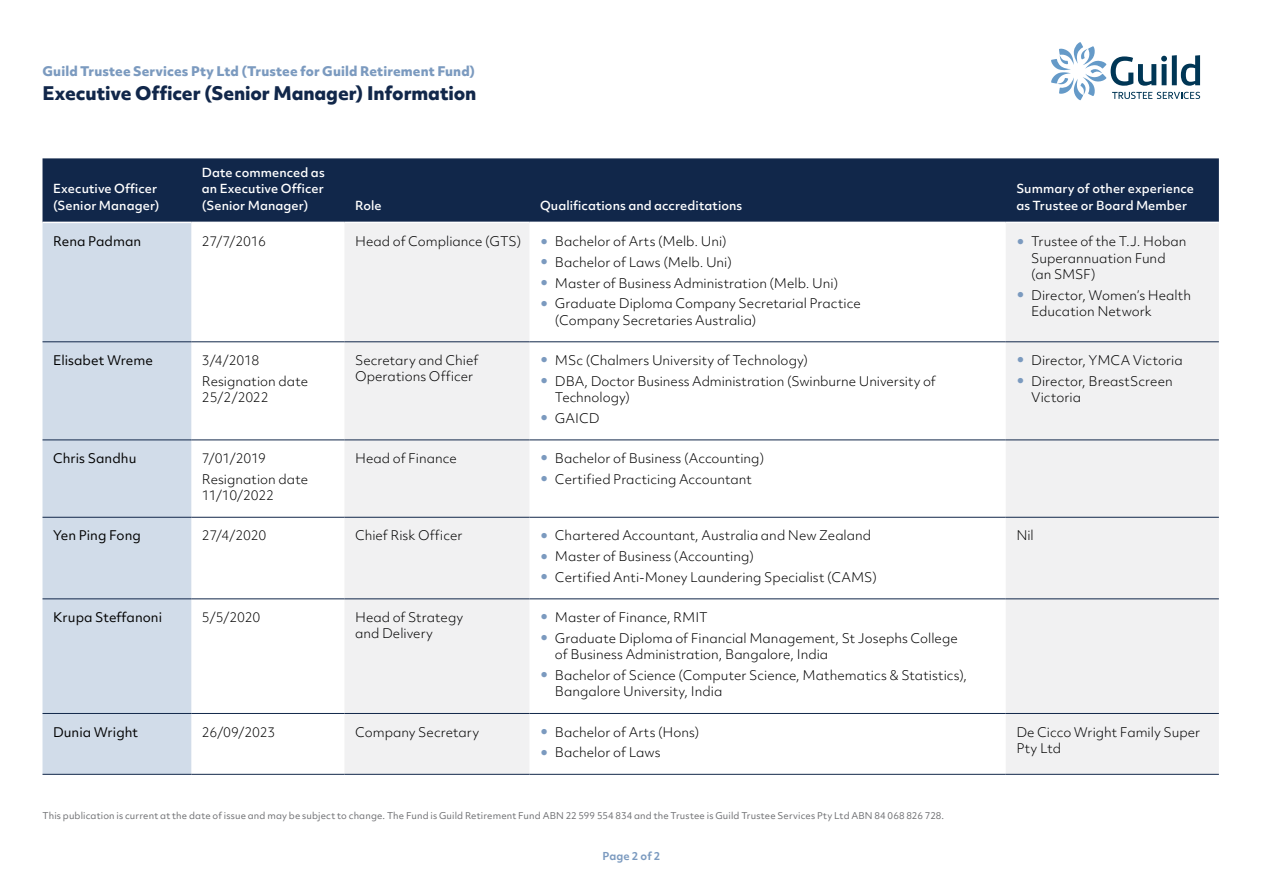
<style>
.page{position:relative;width:1263px;height:893px;background:#fff}
.page>*{position:absolute;margin:0;border:0;box-sizing:border-box;transform-origin:0 0}
.t1{font:800 18px "Objektiv Mk 2";letter-spacing:-.005em;color:#11274a}
.t2{font:300 12.75px/16.5px "Objektiv Mk 2";color:#000}
.t3{font:12.75px "Objektiv Mk 2";color:#000}
.t4{font:800 12.75px "Objektiv Mk 2";letter-spacing:.01em;color:#7b9abf}
.t5{font:500 12px/16.5px "Objektiv Mk 2";letter-spacing:.005em;color:#fff}
.t6{font:700 10.5px "Objektiv Mk 2";letter-spacing:.01em;color:#7b9abf}
.t7{font:9px "Objektiv Mk 2";letter-spacing:.015em;color:#6d6e71}
.s1{font-size:24px;color:#7b9abf}
</style>
<div class="page">
<div style="left:43px;top:158px;width:1176px;height:64px;background:#11274a"></div>
<div style="left:43px;top:223px;width:148px;height:551px;background:#d1dce9"></div>
<svg style="left:344px;top:223px;width:875px;height:551px"></svg>
<hr style="left:43px;top:342px;width:148px;height:1px;background:#11274a">
<hr style="left:191px;top:342px;width:153px;height:1px;background:#11274a">
<hr style="left:344px;top:342px;width:185px;height:1px;background:#11274a">
<hr style="left:529px;top:342px;width:477px;height:1px;background:#11274a">
<hr style="left:1006px;top:342px;width:213px;height:1px;background:#11274a">
<hr style="left:43px;top:440px;width:148px;height:1px;background:#11274a">
<hr style="left:191px;top:440px;width:153px;height:1px;background:#11274a">
<hr style="left:344px;top:440px;width:185px;height:1px;background:#11274a">
<hr style="left:529px;top:440px;width:477px;height:1px;background:#11274a">
<hr style="left:1006px;top:440px;width:213px;height:1px;background:#11274a">
<hr style="left:43px;top:517px;width:148px;height:1px;background:#11274a">
<hr style="left:191px;top:517px;width:153px;height:1px;background:#11274a">
<hr style="left:344px;top:517px;width:185px;height:1px;background:#11274a">
<hr style="left:529px;top:517px;width:477px;height:1px;background:#11274a">
<hr style="left:1006px;top:517px;width:213px;height:1px;background:#11274a">
<hr style="left:43px;top:599px;width:148px;height:1px;background:#11274a">
<hr style="left:191px;top:599px;width:153px;height:1px;background:#11274a">
<hr style="left:344px;top:599px;width:185px;height:1px;background:#11274a">
<hr style="left:529px;top:599px;width:477px;height:1px;background:#11274a">
<hr style="left:1006px;top:599px;width:213px;height:1px;background:#11274a">
<hr style="left:43px;top:713px;width:148px;height:1px;background:#11274a">
<hr style="left:191px;top:713px;width:153px;height:1px;background:#11274a">
<hr style="left:344px;top:713px;width:185px;height:1px;background:#11274a">
<hr style="left:529px;top:713px;width:477px;height:1px;background:#11274a">
<hr style="left:1006px;top:713px;width:213px;height:1px;background:#11274a">
<hr style="left:43px;top:774px;width:148px;height:1px;background:#11274a">
<hr style="left:191px;top:774px;width:153px;height:1px;background:#11274a">
<hr style="left:344px;top:774px;width:185px;height:1px;background:#11274a">
<hr style="left:529px;top:774px;width:477px;height:1px;background:#11274a">
<hr style="left:1006px;top:774px;width:213px;height:1px;background:#11274a">
<svg style="left:1051px;top:42px;width:149px;height:58px"></svg>
<p class="t4" style="left:43px;top:62px;width:434px">Guild Trustee Services Pty Ltd (Trustee for Guild Retirement Fund)</p>
<h1 class="t1" style="left:43px;top:80px;width:435px">Executive Officer (Senior Manager) Information</h1>
<p class="t5" style="left:53px;top:180px;width:108px">Executive Officer (Senior Manager)</p>
<p class="t5" style="left:202px;top:164px;width:124px;text-align:justify">Date commenced as an Executive Officer (Senior Manager)</p>
<p class="t5" style="left:355px;top:197px;width:28px">Role</p>
<p class="t5" style="left:540px;top:197px;width:204px">Qualifications and accreditations</p>
<p class="t3" style="left:53px;top:232px;width:90px">Rena Padman</p>
<p class="t2" style="left:202px;top:233px;width:65px">27/7/2016</p>
<p class="t2" style="left:355px;top:233px;width:373px">Head of Compliance (GTS) <span class="s1">•</span> Bachelor of Arts (Melb. Uni)</p>
<p class="t2" style="left:540px;top:254px;width:193px"><span class="s1">•</span> Bachelor of Laws (Melb. Uni)</p>
<p class="t2" style="left:540px;top:274px;width:300px"><span class="s1">•</span> Master of Business Administration (Melb. Uni)</p>
<p class="t2" style="left:555px;top:295px;width:307px;text-indent:-15px"><span class="s1">•</span> Graduate Diploma Company Secretarial Practice (Company Secretaries Australia)</p>
<p class="t3" style="left:53px;top:351px;width:102px">Elisabet Wreme</p>
<p class="t2" style="left:202px;top:350px;width:108px;line-height:20.7px">3/4/2018<br>Resignation date</p>
<p class="t2" style="left:202px;top:389px;width:68px">25/2/2022</p>
<p class="t3" style="left:53px;top:449px;width:85px">Chris Sandhu</p>
<p class="t2" style="left:202px;top:448px;width:108px;line-height:20.7px">7/01/2019<br>Resignation date</p>
<p class="t2" style="left:202px;top:487px;width:74px">11/10/2022</p>
<p class="t2" style="left:355px;top:352px;width:125px">Secretary and Chief<br>Operations Officer</p>
<p class="t2" style="left:540px;top:352px;width:270px"><span class="s1">•</span> MSc (Chalmers University of Technology)</p>
<p class="t2" style="left:555px;top:373px;width:382px;text-indent:-15px"><span class="s1">•</span> DBA, Doctor Business Administration (Swinburne University of<br>Technology)</p>
<p class="t2" style="left:540px;top:410px;width:61px"><span class="s1">•</span> GAICD</p>
<p class="t2" style="left:355px;top:450px;width:103px">Head of Finance</p>
<p class="t2" style="left:540px;top:450px;width:226px"><span class="s1">•</span> Bachelor of Business (Accounting)</p>
<p class="t2" style="left:540px;top:471px;width:213px"><span class="s1">•</span> Certified Practicing Accountant</p>
<p class="t3" style="left:53px;top:527px;width:89px">Yen Ping Fong</p>
<p class="t2" style="left:202px;top:527px;width:66px">27/4/2020</p>
<p class="t2" style="left:355px;top:527px;width:109px">Chief Risk Officer</p>
<p class="t2" style="left:540px;top:527px;width:333px"><span class="s1">•</span> Chartered Accountant, Australia and New Zealand</p>
<p class="t2" style="left:540px;top:548px;width:216px"><span class="s1">•</span> Master of Business (Accounting)</p>
<p class="t2" style="left:540px;top:569px;width:338px"><span class="s1">•</span> Certified Anti-Money Laundering Specialist (CAMS)</p>
<p class="t3" style="left:53px;top:608px;width:110px">Krupa Steffanoni</p>
<p class="t2" style="left:202px;top:609px;width:60px">5/5/2020</p>
<p class="t2" style="left:355px;top:609px;width:110px">Head of Strategy and Delivery</p>
<p class="t2" style="left:540px;top:609px;width:169px"><span class="s1">•</span> Master of Finance, RMIT</p>
<p class="t2" style="left:555px;top:630px;width:404px;text-indent:-15px"><span class="s1">•</span> Graduate Diploma of Financial Management, St Josephs College of Business Administration, Bangalore, India</p>
<p class="t2" style="left:555px;top:667px;width:414px;text-indent:-15px"><span class="s1">•</span> Bachelor of Science (Computer Science, Mathematics &amp; Statistics),<br>Bangalore University, India</p>
<p class="t3" style="left:53px;top:723px;width:87px">Dunia Wright</p>
<p class="t2" style="left:202px;top:723px;width:75px">26/09/2023</p>
<p class="t2" style="left:355px;top:723px;width:126px">Company Secretary</p>
<p class="t2" style="left:540px;top:723px;width:161px"><span class="s1">•</span> Bachelor of Arts (Hons)</p>
<p class="t2" style="left:540px;top:744px;width:122px"><span class="s1">•</span> Bachelor of Laws</p>
<p class="t7" style="left:43px;top:810px;width:903px">This publication is current at the date of issue and may be subject to change. The Fund is Guild Retirement Fund ABN 22 599 554 834 and the Trustee is Guild Trustee Services Pty Ltd ABN 84 068 826 728.</p>
<p class="t6" style="left:602px;top:849px;width:59px">Page 2 of 2</p>
<p class="t5" style="left:1016px;top:180px;width:179px">Summary of other experience as Trustee or Board Member</p>
<p class="t2" style="left:1031px;top:233px;width:157px;text-indent:-15px"><span class="s1">•</span> Trustee of the T.J. Hoban<br>Superannuation Fund (an SMSF)</p>
<p class="t2" style="left:1031px;top:287px;width:161px;text-indent:-15px"><span class="s1">•</span> Director, Women’s Health<br>Education Network</p>
<p class="t2" style="left:1016px;top:352px;width:168px"><span class="s1">•</span> Director, YMCA Victoria</p>
<p class="t2" style="left:1031px;top:373px;width:143px;text-indent:-15px"><span class="s1">•</span> Director, BreastScreen<br>Victoria</p>
<p class="t2" style="left:1016px;top:527px;width:19px">Nil</p>
<p class="t2" style="left:1016px;top:723px;width:185px">De Cicco Wright Family Super<br>Pty Ltd</p>
</div>
